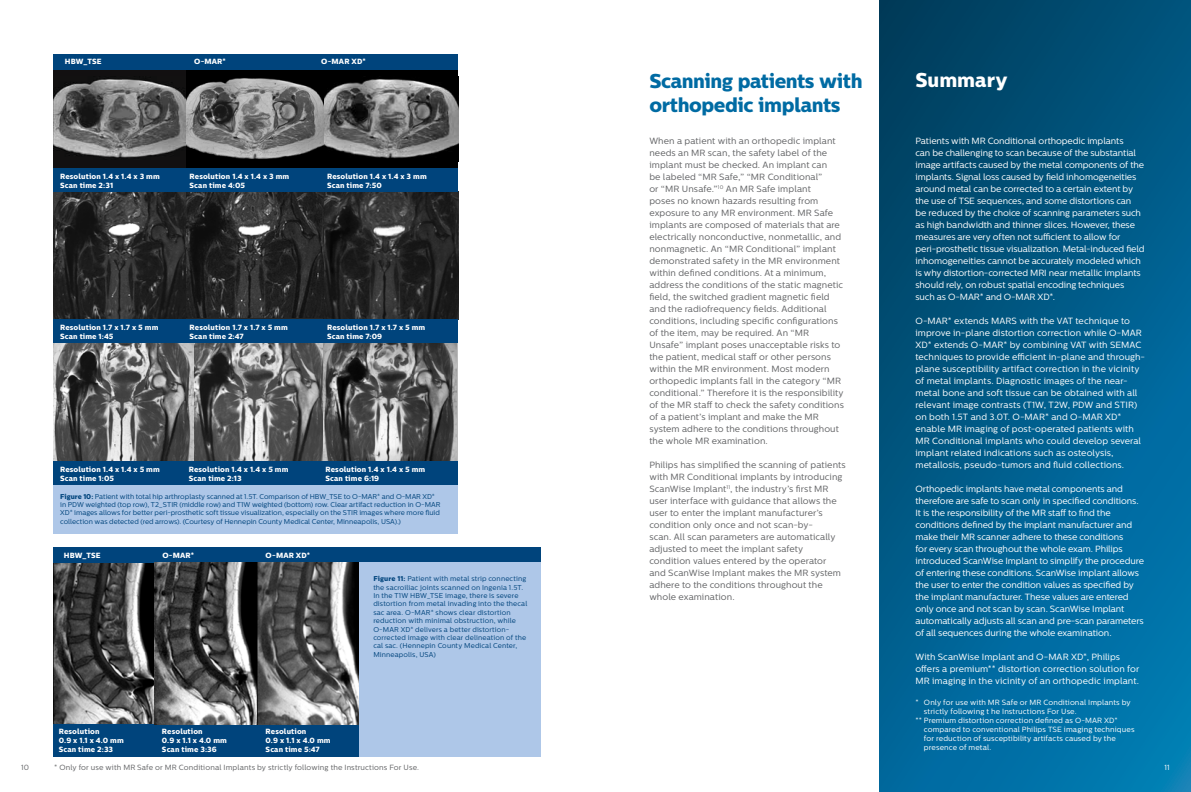
<style>
.page{position:relative;width:1191px;height:792px;background:#fff}
.page>*{position:absolute;margin:0;border:0;box-sizing:border-box;transform-origin:0 0}
.t1{font:800 20px/24px "Centrale Sans";letter-spacing:-.025em;color:#006ba3}
.t2{font:800 20px "Centrale Sans";color:#fff}
.t3{font:9px/12px "Centrale Sans";letter-spacing:.01em;color:#636466}
.t4{font:9px/12px "Centrale Sans";letter-spacing:-.01em;color:#fff}
.t5{font:9px/12px "Centrale Sans";letter-spacing:.01em;color:#fff}
.t6{font:800 7.5px/9px "Centrale Sans";letter-spacing:.015em;color:#fff}
.t7{font:7.5px "Centrale Sans";letter-spacing:.015em;color:#fff}
.t8{font:7.5px "Centrale Sans";letter-spacing:.015em;color:#636466}
.t9{font:7px/8.4px "Centrale Sans";letter-spacing:.005em;color:#00447c}
.s1{font-weight:800}
</style>
<div class="page">
<img style="left:53px;top:563px;width:306px;height:162px">
<img style="left:323px;top:192px;width:135px;height:127px">
<div style="left:322px;top:69px;width:136px;height:99px;background:#000"></div>
<img style="left:323px;top:79px;width:135px;height:80px">
<img style="left:186px;top:70px;width:137px;height:98px">
<img style="left:186px;top:192px;width:137px;height:125px">
<img style="left:194px;top:343px;width:130px;height:118px">
<img style="left:324px;top:343px;width:132px;height:118px">
<svg style="left:879px;top:0;width:312px;height:792px;background:#005d8b"></svg>
<img style="left:53px;top:343px;width:141px;height:118px">
<img style="left:54px;top:192px;width:132px;height:127px">
<div style="left:53px;top:69px;width:133px;height:102px;background:#121011"></div>
<img style="left:53px;top:79px;width:133px;height:79px">
<div style="left:53px;top:547px;width:167px;height:16px;background:#00447c"></div>
<div style="left:53px;top:54px;width:183px;height:16px;background:#00447c"></div>
<div style="left:53px;top:725px;width:167px;height:32px;background:#00447c"></div>
<div style="left:171px;top:547px;width:165px;height:16px;background:#00447c"></div>
<div style="left:182px;top:54px;width:181px;height:16px;background:#00447c"></div>
<div style="left:172px;top:725px;width:188px;height:32px;background:#00447c"></div>
<div style="left:287px;top:547px;width:254px;height:16px;background:#00447c"></div>
<div style="left:309px;top:54px;width:149px;height:16px;background:#00447c"></div>
<div style="left:53px;top:461px;width:183px;height:24px;background:#00447c"></div>
<div style="left:183px;top:461px;width:187px;height:24px;background:#00447c"></div>
<div style="left:309px;top:461px;width:149px;height:24px;background:#00447c"></div>
<div style="left:53px;top:319px;width:184px;height:24px;background:#00447c"></div>
<div style="left:184px;top:319px;width:188px;height:24px;background:#00447c"></div>
<div style="left:311px;top:319px;width:147px;height:24px;background:#00447c"></div>
<div style="left:53px;top:169px;width:184px;height:23px;background:#00447c"></div>
<div style="left:184px;top:169px;width:188px;height:23px;background:#00447c"></div>
<div style="left:311px;top:169px;width:147px;height:23px;background:#00447c"></div>
<div style="left:359px;top:563px;width:182px;height:194px;background:#aec7e8"></div>
<div style="left:53px;top:486px;width:405px;height:48px;background:#aec7e8"></div>
<p class="t6" style="left:65px;top:58px;width:38px">HBW_TSE</p>
<p class="t6" style="left:194px;top:58px;width:33px">O-MAR*</p>
<p class="t6" style="left:321px;top:58px;width:46px">O-MAR XD*</p>
<p class="t6" style="left:60px;top:172px;width:101px">Resolution 1.4 x 1.4 x 3 mm<br>Scan time 2:31</p>
<p class="t6" style="left:190px;top:172px;width:101px">Resolution 1.4 x 1.4 x 3 mm<br>Scan time 4:05</p>
<p class="t6" style="left:327px;top:172px;width:101px">Resolution 1.4 x 1.4 x 3 mm<br>Scan time 7:50</p>
<p class="t6" style="left:60px;top:323px;width:100px">Resolution 1.7 x 1.7 x 5 mm<br>Scan time 1:45</p>
<p class="t6" style="left:190px;top:323px;width:100px">Resolution 1.7 x 1.7 x 5 mm<br>Scan time 2:47</p>
<p class="t6" style="left:327px;top:323px;width:100px">Resolution 1.7 x 1.7 x 5 mm<br>Scan time 7:09</p>
<p class="t6" style="left:60px;top:465px;width:101px">Resolution 1.4 x 1.4 x 5 mm<br>Scan time 1:05</p>
<p class="t6" style="left:189px;top:465px;width:101px">Resolution 1.4 x 1.4 x 5 mm<br>Scan time 2:13</p>
<p class="t6" style="left:325px;top:465px;width:101px">Resolution 1.4 x 1.4 x 5 mm<br>Scan time 6:19</p>
<p class="t9" style="left:60px;top:492px;width:381px"><span class="s1">Figure 10:</span> Patient with total hip arthroplasty scanned at 1.5T. Comparison of HBW_TSE to O-MAR* and O-MAR XD* in PDW weighted (top row), T2_STIR (middle row) and T1W weighted (bottom) row. Clear artifact reduction in O-MAR XD* images allows for better peri-prosthetic soft tissue visualization, especially on the STIR images where more fluid collection was detected (red arrows). (Courtesy of Hennepin County Medical Center, Minneapolis, USA).)</p>
<p class="t6" style="left:64px;top:551px;width:38px">HBW_TSE</p>
<p class="t6" style="left:162px;top:551px;width:33px">O-MAR*</p>
<p class="t6" style="left:266px;top:551px;width:46px">O-MAR XD*</p>
<p class="t6" style="left:59px;top:727px;width:67px">Resolution<br>0.9 x 1.1 x 4.0 mm<br>Scan time 2:33</p>
<p class="t6" style="left:162px;top:727px;width:67px">Resolution<br>0.9 x 1.1 x 4.0 mm<br>Scan time 3:36</p>
<p class="t6" style="left:266px;top:727px;width:67px">Resolution<br>0.9 x 1.1 x 4.0 mm<br>Scan time 5:47</p>
<p class="t9" style="left:373px;top:575px;width:155px"><span class="s1">Figure 11:</span> Patient with metal strip connecting the sacroiliac joints scanned on Ingenia 1.5T.<br>In the T1W HBW_TSE image, there is severe distortion from metal invading into the thecal sac area. O-MAR* shows clear distortion reduction with minimal obstruction, while O-MAR XD* delivers a better distortion&shy;corrected image with clear delineation of the cal sac. (Hennepin County Medical Center, Minneapolis, USA)</p>
<h1 class="t1" style="left:649px;top:69px;width:215px">Scanning patients with orthopedic implants</h1>
<h1 class="t2" style="left:915px;top:67px;width:94px">Summary</h1>
<p class="t3" style="left:649px;top:135px;width:196px">When a patient with an orthopedic implant needs an MR scan, the safety label of the implant must be checked. An implant can<br>be labeled “MR Safe,” “MR Conditional”<br>or “MR Unsafe.”<sup>10</sup> An MR Safe implant<br>poses no known hazards resulting from exposure to any MR environment. MR Safe implants are composed of materials that are electrically nonconductive, nonmetallic, and nonmagnetic. An “MR Conditional” implant demonstrated safety in the MR environment within defined conditions. At a minimum, address the conditions of the static magnetic field, the switched gradient magnetic field and the radiofrequency fields. Additional conditions, including specific configurations of the item, may be required. An “MR Unsafe” implant poses unacceptable risks to the patient, medical staff or other persons within the MR environment. Most modern orthopedic implants fall in the category “MR conditional.” Therefore it is the responsibility of the MR staff to check the safety conditions of a patient’s implant and make the MR system adhere to the conditions throughout the whole MR examination.</p>
<p class="t3" style="left:649px;top:459px;width:198px">Philips has simplified the scanning of patients with MR Conditional implants by introducing ScanWise Implant<sup>11</sup>, the industry’s first MR user interface with guidance that allows the user to enter the implant manufacturer’s condition only once and not scan-by-<br>scan. All scan parameters are automatically adjusted to meet the implant safety condition values entered by the operator<br>and ScanWise Implant makes the MR system adhere to the conditions throughout the whole examination.</p>
<p class="t4" style="left:915px;top:135px;width:231px">Patients with MR Conditional orthopedic implants<br>can be challenging to scan because of the substantial image artifacts caused by the metal components of the implants. Signal loss caused by field inhomogeneities around metal can be corrected to a certain extent by the use of TSE sequences, and some distortions can<br>be reduced by the choice of scanning parameters such as high bandwidth and thinner slices. However, these measures are very often not sufficient to allow for peri-prosthetic tissue visualization. Metal-induced field inhomogeneities cannot be accurately modeled which is why distortion-corrected MRI near metallic implants should rely, on robust spatial encoding techniques such as O-MAR* and O-MAR XD*.</p>
<p class="t5" style="left:915px;top:315px;width:231px">O-MAR* extends MARS with the VAT technique to improve in-plane distortion correction while O-MAR XD* extends O-MAR* by combining VAT with SEMAC techniques to provide efficient in-plane and through&shy;plane susceptibility artifact correction in the vicinity of metal implants. Diagnostic images of the near&shy;metal bone and soft tissue can be obtained with all relevant image contrasts (T1W, T2W, PDW and STIR) on both 1.5T and 3.0T. O-MAR* and O-MAR XD* enable MR imaging of post-operated patients with MR Conditional implants who could develop several implant related indications such as osteolysis, metallosis, pseudo-tumors and fluid collections.</p>
<p class="t4" style="left:915px;top:483px;width:230px">Orthopedic implants have metal components and therefore are safe to scan only in specified conditions.<br>It is the responsibility of the MR staff to find the conditions defined by the implant manufacturer and make their MR scanner adhere to these conditions<br>for every scan throughout the whole exam. Philips introduced ScanWise Implant to simplify the procedure of entering these conditions. ScanWise implant allows the user to enter the condition values as specified by the implant manufacturer. These values are entered only once and not scan by scan. ScanWise Implant automatically adjusts all scan and pre-scan parameters of all sequences during the whole examination.</p>
<p class="t5" style="left:915px;top:650px;width:225px">With ScanWise Implant and O-MAR XD*, Philips offers a premium** distortion correction solution for<br>MR imaging in the vicinity of an orthopedic implant.</p>
<p class="t7" style="left:915px;top:698px;width:217px">* Only for use with MR Safe or MR Conditional Implants by</p>
<p class="t7" style="left:924px;top:707px;width:154px">strictly following t he Instructions For Use.</p>
<p class="t7" style="left:915px;top:716px;width:204px">** Premium distortion correction defined as O-MAR XD*</p>
<p class="t7" style="left:924px;top:725px;width:212px">compared to conventional Philips TSE imaging techniques</p>
<p class="t7" style="left:924px;top:734px;width:193px">for reduction of susceptibility artifacts caused by the</p>
<p class="t7" style="left:924px;top:743px;width:69px">presence of metal.</p>
<p class="t8" style="left:21px;top:763px;width:9px">10</p>
<p class="t8" style="left:54px;top:763px;width:366px">* Only for use with MR Safe or MR Conditional Implants by strictly following the Instructions For Use.</p>
<p class="t7" style="left:1164px;top:763px;width:7px">11</p>
</div>
